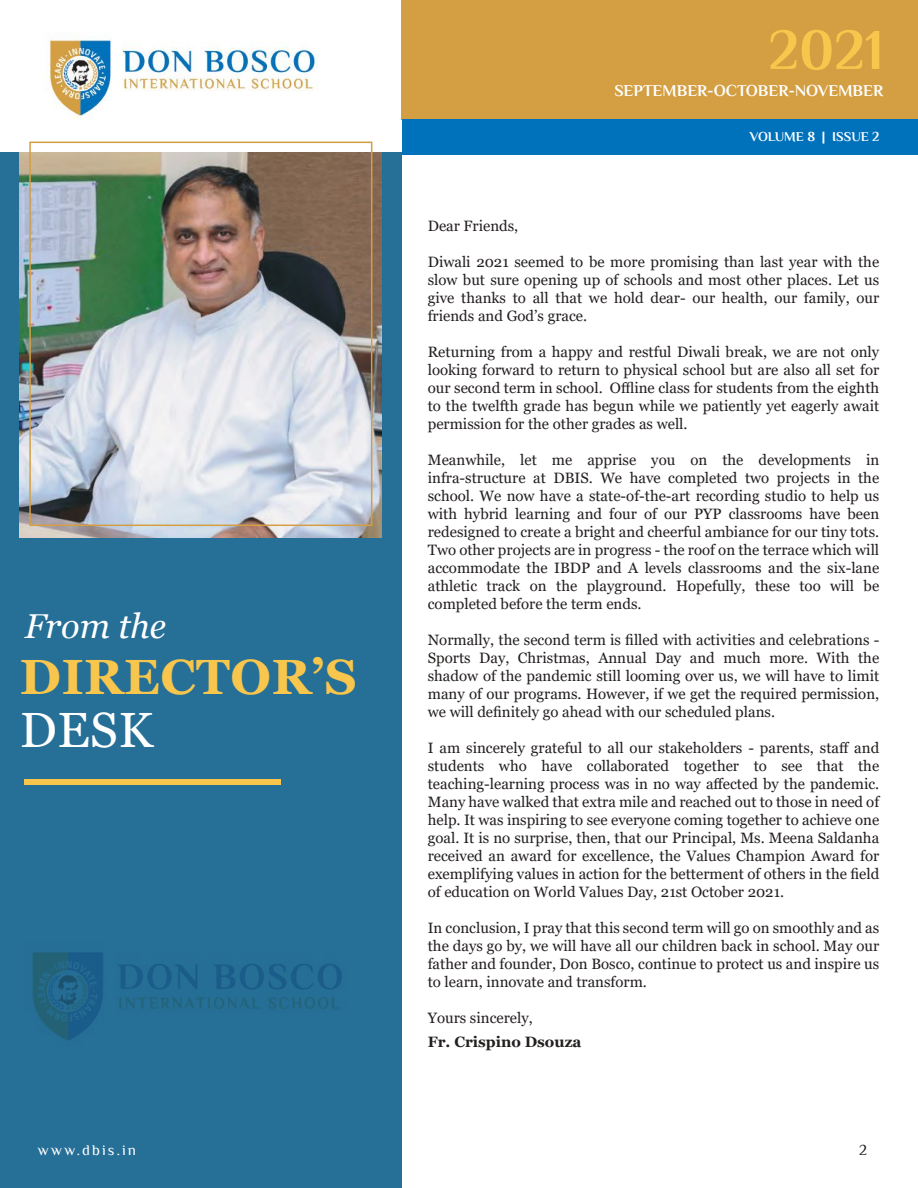
<style>
.page{position:relative;width:918px;height:1188px;background:#fff}
.page>*{position:absolute;margin:0;border:0;box-sizing:border-box;transform-origin:0 0}
.t1{font:700 57.6px "Philosopher";color:#f8c64c}
.t2{font:700 49.5px "Georgia";letter-spacing:.01em;color:#f8c64c}
.t3{font:49.5px "Georgia";color:#fff}
.t4{font:italic 34.5px "Georgia";color:#fff}
.t5{font:700 16.5px "Philosopher";color:#fff}
.t6{font:15px/18px "Georgia";color:#241f1f;text-align:justify}
.t7{font:700 15px "Georgia";color:#241f1f}
.t8{font:15px "Philosopher";letter-spacing:.14em;color:#fff}
.t9{font:15px "Philosopher";color:#241f1f}
.t10{font:700 13.5px "Philosopher";color:#fff}
</style>
<div class="page">
<img style="left:47px;top:32px;width:272px;height:87px">
<div style="left:0;top:152px;width:402px;height:1036px;background:#266f97"></div>
<img style="left:20px;top:152px;width:362px;height:385px">
<img style="left:32px;top:952px;width:310px;height:89px">
<div style="left:24px;top:780px;width:257px;height:5px;background:#f8c64c"></div>
<div style="left:29px;top:142px;width:343px;height:384px;border:2px solid #d49f42"></div>
<div style="left:402px;top:0;width:516px;height:119px;background:#d49f42"></div>
<div style="left:402px;top:119px;width:516px;height:36px;background:#0072bc"></div>
<h1 class="t1" style="left:768px;top:19px;width:117px">2021</h1>
<p class="t5" style="left:614px;top:81px;width:270px">SEPTEMBER-OCTOBER-NOVEMBER</p>
<h3 class="t4" style="left:25px;top:604px;width:143px">From the</h3>
<h2 class="t2" style="left:20px;top:645px;width:339px">DIRECTOR’S</h2>
<h2 class="t3" style="left:20px;top:700px;width:135px">DESK</h2>
<p class="t10" style="left:750px;top:129px;width:131px">VOLUME 8 | ISSUE 2</p>
<p class="t6" style="left:428px;top:218px;width:92px">Dear Friends,</p>
<p class="t6" style="left:428px;top:254px;width:453px">Diwali 2021 seemed to be more promising than last year with the slow but sure opening up of schools and most other places. Let us give thanks to all that we hold dear- our health, our family, our friends and God’s grace.</p>
<p class="t6" style="left:428px;top:344px;width:453px">Returning from a happy and restful Diwali break, we are not only looking forward to return to physical school but are also all set for our second term in school. Offline class for students from the eighth to the twelfth grade has begun while we patiently yet eagerly await permission for the other grades as well.</p>
<p class="t6" style="left:428px;top:452px;width:453px">Meanwhile, let me apprise you on the developments in infra-structure at DBIS. We have completed two projects in the school. We now have a state-of-the-art recording studio to help us with hybrid learning and four of our PYP classrooms have been redesigned to create a bright and cheerful ambiance for our tiny tots.<br>Two other projects are in progress - the roof on the terrace which will accommodate the IBDP and A levels classrooms and the six-lane athletic track on the playground. Hopefully, these too will be completed before the term ends.</p>
<p class="t6" style="left:428px;top:632px;width:453px">Normally, the second term is filled with activities and celebrations - Sports Day, Christmas, Annual Day and much more. With the shadow of the pandemic still looming over us, we will have to limit many of our programs. However, if we get the required permission, we will definitely go ahead with our scheduled plans.</p>
<p class="t6" style="left:428px;top:740px;width:453px">I am sincerely grateful to all our stakeholders - parents, staff and students who have collaborated together to see that the teaching-learning process was in no way affected by the pandemic.<br>Many have walked that extra mile and reached out to those in need of help. It was inspiring to see everyone coming together to achieve one goal. It is no surprise, then, that our Principal, Ms. Meena Saldanha received an award for excellence, the Values Champion Award for exemplifying values in action for the betterment of others in the field of education on World Values Day, 21st October 2021.</p>
<p class="t6" style="left:428px;top:920px;width:453px">In conclusion, I pray that this second term will go on smoothly and as the days go by, we will have all our children back in school. May our father and founder, Don Bosco, continue to protect us and inspire us to learn, innovate and transform.</p>
<p class="t6" style="left:428px;top:1010px;width:107px">Yours sincerely,</p>
<p class="t7" style="left:428px;top:1033px;width:155px">Fr. Crispino Dsouza</p>
<p class="t8" style="left:37px;top:1142px;width:100px">www.dbis.in</p>
<p class="t9" style="left:859px;top:1142px;width:9px">2</p>
</div>
